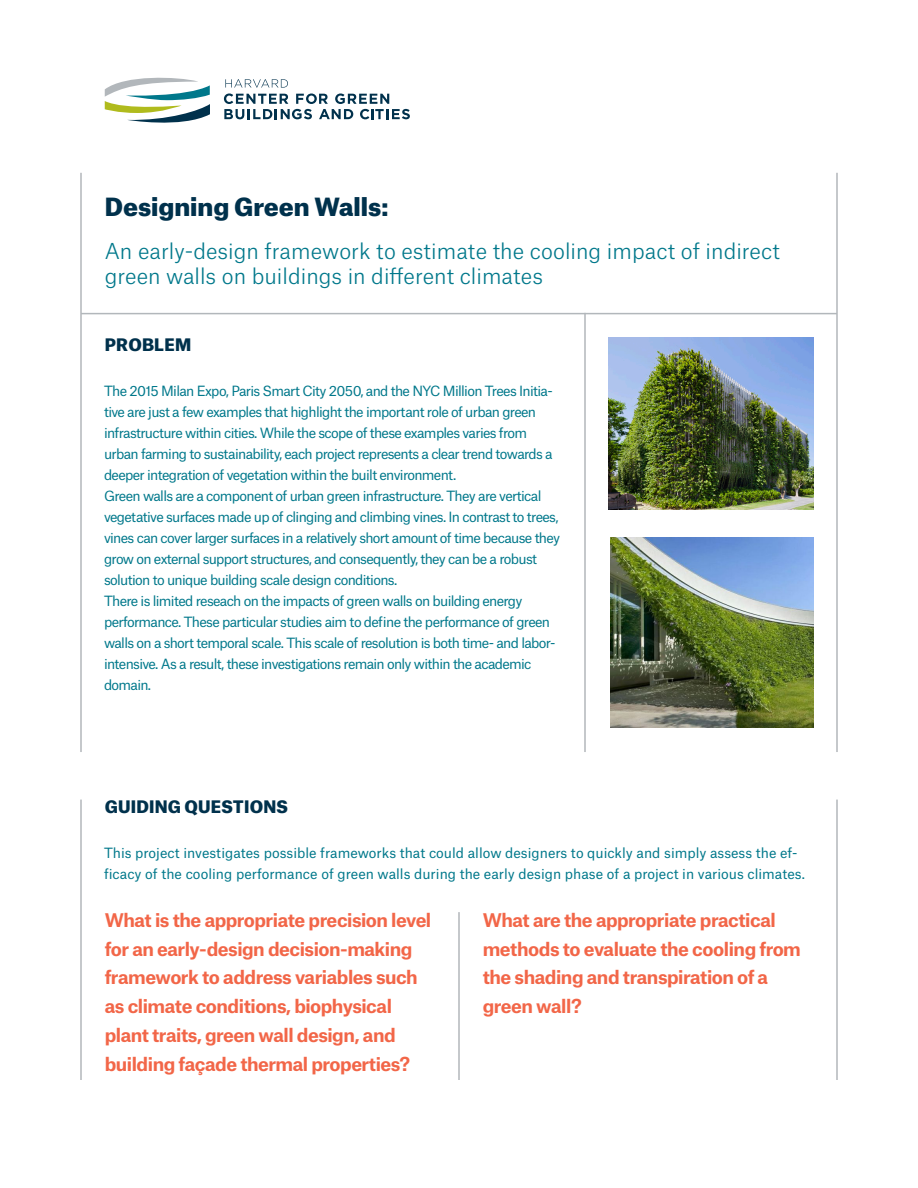
<style>
.page{position:relative;width:918px;height:1188px;background:#fff}
.page>*{position:absolute;margin:0;border:0;box-sizing:border-box;transform-origin:0 0}
.t1{font:900 24px "Atlas Grotesk";color:#00314c}
.t2{font:300 21px/25.2px "Atlas Grotesk";color:#00788b}
.t3{font:700 18px/28.8px "Atlas Grotesk";letter-spacing:-.025em;color:#f26648}
.t4{font:900 16.5px "Atlas Grotesk";letter-spacing:.01em;color:#00314c}
.t5{font:13.5px/21px "Atlas Grotesk";letter-spacing:-.05em;color:#00788b}
.t6{font:13.5px/21px "Atlas Grotesk";color:#00788b}
</style>
<div class="page">
<svg style="left:105px;top:78px;width:105px;height:45px"></svg>
<svg style="left:225px;top:79px;width:63px;height:9px"></svg>
<svg style="left:224px;top:94px;width:186px;height:25px"></svg>
<hr style="left:80px;top:800px;width:2px;height:280px;background:#b2b7bb">
<hr style="left:836px;top:800px;width:2px;height:280px;background:#b2b7bb">
<hr style="left:836px;top:173px;width:2px;height:579px;background:#b2b7bb">
<hr style="left:584px;top:313px;width:2px;height:439px;background:#b2b7bb">
<hr style="left:80px;top:173px;width:2px;height:579px;background:#b2b7bb">
<hr style="left:81px;top:313px;width:756px;height:1px;background:#b2b7bb">
<hr style="left:458px;top:912px;width:2px;height:168px;background:#b2b7bb">
<img style="left:609px;top:337px;width:204px;height:173px">
<img style="left:610px;top:538px;width:203px;height:190px">
<h1 class="t1" style="left:105px;top:187px;width:286px">DESIGNING GREEN WALLS:</h1>
<h2 class="t2" style="left:105px;top:237px;width:677px">An early-design framework to estimate the cooling impact of indirect green walls on buildings in different climates</h2>
<p class="t4" style="left:105px;top:331px;width:88px">PROBLEM</p>
<p class="t5" style="left:104px;top:379px;width:458px">The 2015 Milan Expo, Paris Smart City 2050, and the NYC Million Trees Initia&shy;tive are just a few examples that highlight the important role of urban green infrastructure within cities. While the scope of these examples varies from urban farming to sustainability, each project represents a clear trend towards a deeper integration of vegetation within the built environment.<br>Green walls are a component of urban green infrastructure. They are vertical vegetative surfaces made up of clinging and climbing vines. In contrast to trees, vines can cover larger surfaces in a relatively short amount of time because they grow on external support structures, and consequently, they can be a robust solution to unique building scale design conditions.<br>There is limited reseach on the impacts of green walls on building energy performance. These particular studies aim to define the performance of green walls on a short temporal scale. This scale of resolution is both time- and labor&shy;intensive. As a result, these investigations remain only within the academic domain.</p>
<p class="t4" style="left:105px;top:793px;width:185px">GUIDING QUESTIONS</p>
<p class="t6" style="left:104px;top:841px;width:702px">This project investigates possible frameworks that could allow designers to quickly and simply assess the ef&shy;ficacy of the cooling performance of green walls during the early design phase of a project in various climates.</p>
<h3 class="t3" style="left:105px;top:904px;width:328px">What is the appropriate precision level for an early-design decision-making framework to address variables such as climate conditions, biophysical plant traits, green wall design, and building façade thermal properties?</h3>
<h3 class="t3" style="left:483px;top:904px;width:320px">What are the appropriate practical methods to evaluate the cooling from the shading and transpiration of a green wall?</h3>
</div>
